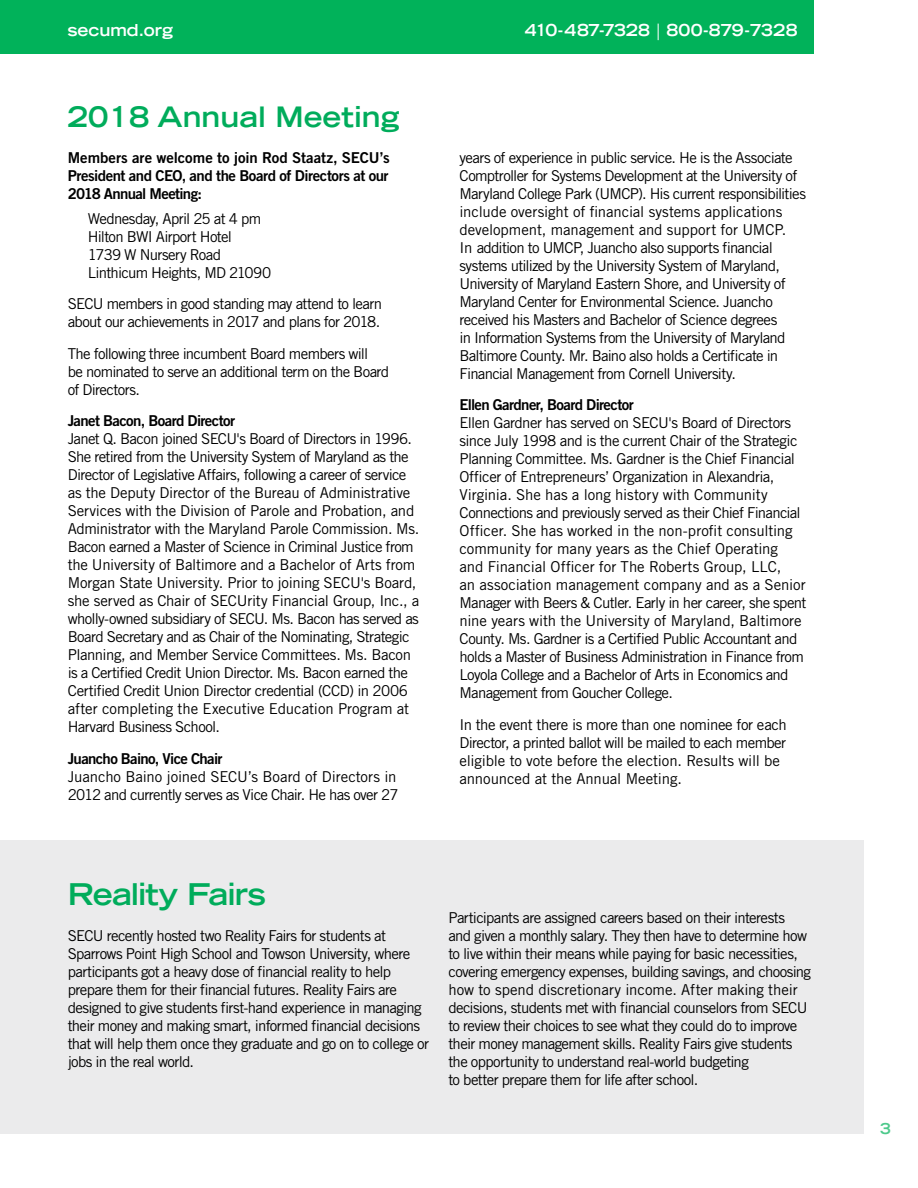
<style>
.page{position:relative;width:918px;height:1188px;background:#fff}
.page>*{position:absolute;margin:0;border:0;box-sizing:border-box;transform-origin:0 0}
.t1{font:700 expanded 30px "Trade Gothic LT Std";letter-spacing:-.035em;color:#00ac5b}
.t2{font:700 expanded 28.2px "Trade Gothic LT Std";color:#00ac5b}
.t3{font:700 expanded 16.5px "Trade Gothic LT Std";color:#fff}
.t4{font:15px/18px "Trade Gothic LT Std";letter-spacing:-.04em;color:#000}
.t5{font:15px/18px "Trade Gothic LT Std Bd 2";letter-spacing:-.04em;color:#000;text-align:justify}
.t6{font:700 expanded 15px "Trade Gothic LT Std";color:#4dc98b}
.s1{font-weight:400}
</style>
<div class="page">
<div style="left:0;top:0;width:812px;height:54px;background:#01b25a"></div>
<div style="left:0;top:841px;width:864px;height:293px;background:#ebebec"></div>
<p class="t3" style="left:68px;top:19px;width:107px">secumd.org</p>
<p class="t3" style="left:525px;top:19px;width:274px">410-487-7328 <span class="s1">|</span> 800-879-7328</p>
<h2 class="t2" style="left:68px;top:99px;width:333px">2018 Annual Meeting</h2>
<p class="t5" style="left:68px;top:148px;width:324px">Members are welcome to join Rod Staatz, SECU’s President and CEO, and the Board of Directors at our 2018 Annual Meeting:</p>
<p class="t4" style="left:88px;top:209px;width:185px">Wednesday, April 25 at 4 pm<br>Hilton BWI Airport Hotel<br>1739 W Nursery Road<br>Linthicum Heights, MD 21090</p>
<p class="t4" style="left:68px;top:295px;width:316px">SECU members in good standing may attend to learn about our achievements in 2017 and plans for 2018.</p>
<p class="t4" style="left:68px;top:344px;width:323px">The following three incumbent Board members will<br>be nominated to serve an additional term on the Board of Directors.</p>
<p class="t5" style="left:68px;top:412px;width:169px">Janet Bacon, Board Director</p>
<p class="t4" style="left:68px;top:430px;width:353px">Janet Q. Bacon joined SECU's Board of Directors in 1996.<br>She retired from the University System of Maryland as the Director of Legislative Affairs, following a career of service as the Deputy Director of the Bureau of Administrative Services with the Division of Parole and Probation, and Administrator with the Maryland Parole Commission. Ms.<br>Bacon earned a Master of Science in Criminal Justice from the University of Baltimore and a Bachelor of Arts from Morgan State University. Prior to joining SECU's Board, she served as Chair of SECUrity Financial Group, Inc., a wholly-owned subsidiary of SECU. Ms. Bacon has served as Board Secretary and as Chair of the Nominating, Strategic Planning, and Member Service Committees. Ms. Bacon is a Certified Credit Union Director. Ms. Bacon earned the Certified Credit Union Director credential (CCD) in 2006 after completing the Executive Education Program at Harvard Business School.</p>
<p class="t5" style="left:68px;top:749px;width:156px">Juancho Baino, Vice Chair</p>
<p class="t4" style="left:68px;top:767px;width:332px">Juancho Baino joined SECU’s Board of Directors in<br>2012 and currently serves as Vice Chair. He has over 27</p>
<p class="t4" style="left:460px;top:148px;width:348px">years of experience in public service. He is the Associate Comptroller for Systems Development at the University of Maryland College Park (UMCP). His current responsibilities include oversight of financial systems applications development, management and support for UMCP.<br>In addition to UMCP, Juancho also supports financial systems utilized by the University System of Maryland, University of Maryland Eastern Shore, and University of Maryland Center for Environmental Science. Juancho received his Masters and Bachelor of Science degrees<br>in Information Systems from the University of Maryland Baltimore County. Mr. Baino also holds a Certificate in Financial Management from Cornell University.</p>
<p class="t5" style="left:460px;top:396px;width:176px">Ellen Gardner, Board Director</p>
<p class="t4" style="left:460px;top:414px;width:349px">Ellen Gardner has served on SECU's Board of Directors since July 1998 and is the current Chair of the Strategic Planning Committee. Ms. Gardner is the Chief Financial Officer of Entrepreneurs’ Organization in Alexandria, Virginia. She has a long history with Community Connections and previously served as their Chief Financial Officer. She has worked in the non-profit consulting community for many years as the Chief Operating<br>and Financial Officer for The Roberts Group, LLC,<br>an association management company and as a Senior Manager with Beers &amp; Cutler. Early in her career, she spent nine years with the University of Maryland, Baltimore County. Ms. Gardner is a Certified Public Accountant and holds a Master of Business Administration in Finance from Loyola College and a Bachelor of Arts in Economics and Management from Goucher College.</p>
<p class="t4" style="left:460px;top:715px;width:329px">In the event there is more than one nominee for each Director, a printed ballot will be mailed to each member eligible to vote before the election. Results will be announced at the Annual Meeting.</p>
<h1 class="t1" style="left:68px;top:875px;width:200px">Reality Fairs</h1>
<p class="t4" style="left:68px;top:927px;width:363px">SECU recently hosted two Reality Fairs for students at Sparrows Point High School and Towson University, where participants got a heavy dose of financial reality to help prepare them for their financial futures. Reality Fairs are designed to give students first-hand experience in managing their money and making smart, informed financial decisions that will help them once they graduate and go on to college or jobs in the real world.</p>
<p class="t4" style="left:448px;top:909px;width:364px">Participants are assigned careers based on their interests and given a monthly salary. They then have to determine how to live within their means while paying for basic necessities, covering emergency expenses, building savings, and choosing how to spend discretionary income. After making their decisions, students met with financial counselors from SECU to review their choices to see what they could do to improve their money management skills. Reality Fairs give students the opportunity to understand real-world budgeting<br>to better prepare them for life after school.</p>
<p class="t6" style="left:880px;top:1119px;width:12px">3</p>
</div>
